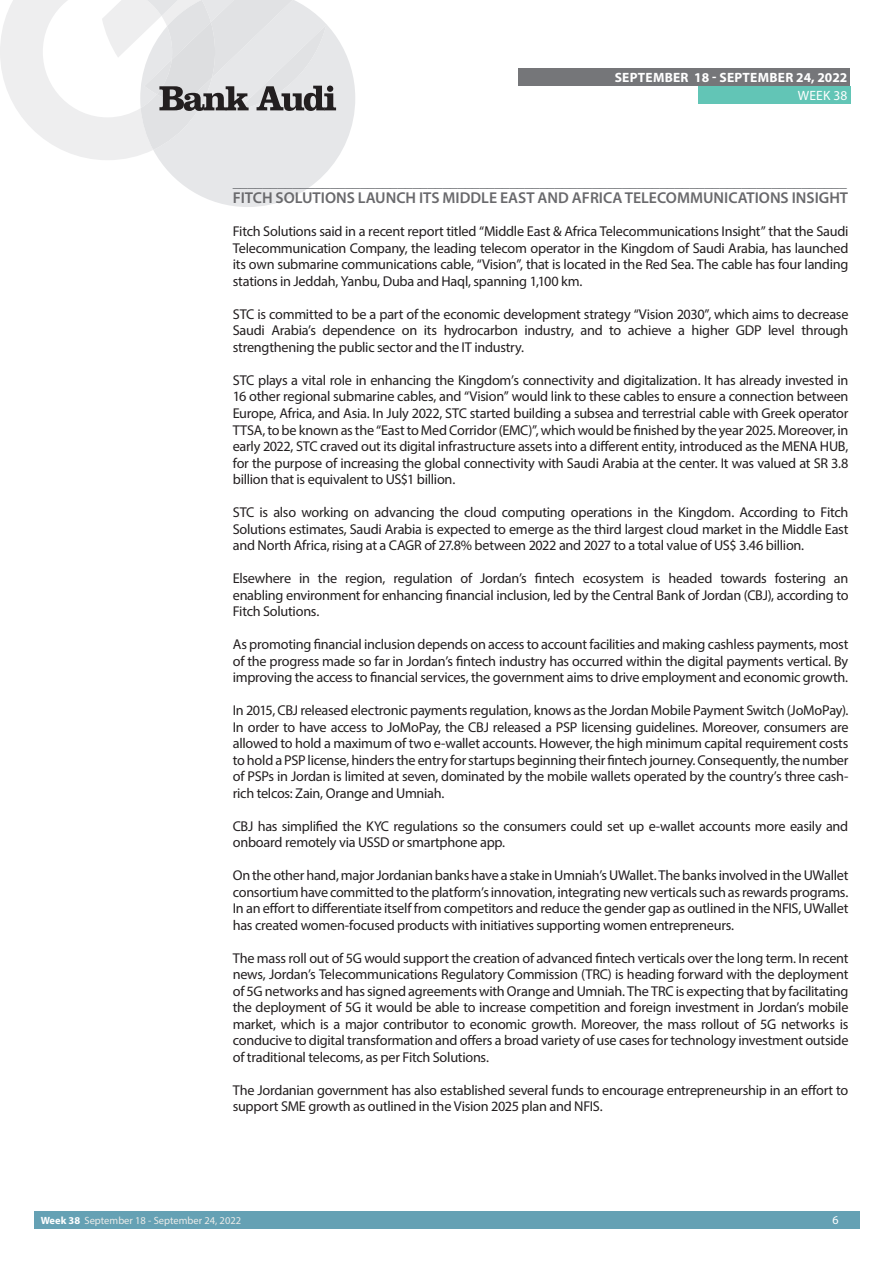
<style>
.page{position:relative;width:893px;height:1263px;background:#fff}
.page>*{position:absolute;margin:0;border:0;box-sizing:border-box;transform-origin:0 0}
.t1{font:600 15.75px "Myriad Pro";color:#69696c}
.t2{font:15.6px "Myriad Pro";color:#707276}
.t3{font:14.25px/16.5px "Myriad Pro";letter-spacing:-.02em;color:#231f20;text-align:justify}
.t4{font:700 13.5px "Myriad Pro";letter-spacing:.02em;color:#fff}
.t5{font:13.5px "Myriad Pro";letter-spacing:.02em;color:#fff}
.t6{font:12px "Myriad Pro";color:#fff}
.t7{font:10.5px "Myriad Pro";color:#ecece9}
.s1{font-weight:700;color:#fff}
</style>
<div class="page">
<div style="left:35px;top:1212px;width:825px;height:17px;background:#65a1b4"></div>
<div style="left:519px;top:68px;width:331px;height:17px;background:#757679"></div>
<div style="left:698px;top:86px;width:152px;height:17px;background:#62c5b6"></div>
<svg style="left:0;top:0;width:355px;height:207px"></svg>
<p class="t4" style="left:615px;top:68px;width:234px">SEPTEMBER 18 - SEPTEMBER 24, 2022</p>
<p class="t5" style="left:798px;top:87px;width:51px">WEEK 38</p>
<p class="t2" style="left:233px;top:172px;width:616px">__________________________________________________________________________________</p>
<p class="t1" style="left:233px;top:188px;width:617px">FITCH SOLUTIONS LAUNCH ITS MIDDLE EAST AND AFRICA TELECOMMUNICATIONS INSIGHT</p>
<p class="t3" style="left:233px;top:223px;width:617px">Fitch Solutions said in a recent report titled “Middle East &amp; Africa Telecommunications Insight” that the Saudi Telecommunication Company, the leading telecom operator in the Kingdom of Saudi Arabia, has launched its own submarine communications cable, “Vision”, that is located in the Red Sea. The cable has four landing stations in Jeddah, Yanbu, Duba and Haql, spanning 1,100 km.</p>
<p class="t3" style="left:233px;top:306px;width:617px">STC is committed to be a part of the economic development strategy “Vision 2030”, which aims to decrease Saudi Arabia’s dependence on its hydrocarbon industry, and to achieve a higher GDP level through strengthening the public sector and the IT industry.</p>
<p class="t3" style="left:233px;top:372px;width:617px">STC plays a vital role in enhancing the Kingdom’s connectivity and digitalization. It has already invested in 16 other regional submarine cables, and “Vision” would link to these cables to ensure a connection between Europe, Africa, and Asia. In July 2022, STC started building a subsea and terrestrial cable with Greek operator TTSA, to be known as the “East to Med Corridor (EMC)”, which would be finished by the year 2025. Moreover, in early 2022, STC craved out its digital infrastructure assets into a different entity, introduced as the MENA HUB, for the purpose of increasing the global connectivity with Saudi Arabia at the center. It was valued at SR 3.8 billion that is equivalent to US$1 billion.</p>
<p class="t3" style="left:233px;top:504px;width:617px">STC is also working on advancing the cloud computing operations in the Kingdom. According to Fitch Solutions estimates, Saudi Arabia is expected to emerge as the third largest cloud market in the Middle East and North Africa, rising at a CAGR of 27.8% between 2022 and 2027 to a total value of US$ 3.46 billion.</p>
<p class="t3" style="left:233px;top:570px;width:617px">Elsewhere in the region, regulation of Jordan’s fintech ecosystem is headed towards fostering an enabling environment for enhancing financial inclusion, led by the Central Bank of Jordan (CBJ), according to Fitch Solutions.</p>
<p class="t3" style="left:233px;top:636px;width:617px">As promoting financial inclusion depends on access to account facilities and making cashless payments, most of the progress made so far in Jordan’s fintech industry has occurred within the digital payments vertical. By improving the access to financial services, the government aims to drive employment and economic growth.</p>
<p class="t3" style="left:233px;top:702px;width:617px">In 2015, CBJ released electronic payments regulation, knows as the Jordan Mobile Payment Switch (JoMoPay).<br>In order to have access to JoMoPay, the CBJ released a PSP licensing guidelines. Moreover, consumers are allowed to hold a maximum of two e-wallet accounts. However, the high minimum capital requirement costs to hold a PSP license, hinders the entry for startups beginning their fintech journey. Consequently, the number of PSPs in Jordan is limited at seven, dominated by the mobile wallets operated by the country’s three cash&shy;rich telcos: Zain, Orange and Umniah.</p>
<p class="t3" style="left:233px;top:817px;width:617px">CBJ has simplified the KYC regulations so the consumers could set up e-wallet accounts more easily and onboard remotely via USSD or smartphone app.</p>
<p class="t3" style="left:233px;top:867px;width:617px">On the other hand, major Jordanian banks have a stake in Umniah’s UWallet. The banks involved in the UWallet consortium have committed to the platform’s innovation, integrating new verticals such as rewards programs.<br>In an effort to differentiate itself from competitors and reduce the gender gap as outlined in the NFIS, UWallet has created women-focused products with initiatives supporting women entrepreneurs.</p>
<p class="t3" style="left:233px;top:949px;width:617px">The mass roll out of 5G would support the creation of advanced fintech verticals over the long term. In recent news, Jordan’s Telecommunications Regulatory Commission (TRC) is heading forward with the deployment of 5G networks and has signed agreements with Orange and Umniah. The TRC is expecting that by facilitating the deployment of 5G it would be able to increase competition and foreign investment in Jordan’s mobile market, which is a major contributor to economic growth. Moreover, the mass rollout of 5G networks is conducive to digital transformation and offers a broad variety of use cases for technology investment outside of traditional telecoms, as per Fitch Solutions.</p>
<p class="t3" style="left:233px;top:1081px;width:617px">The Jordanian government has also established several funds to encourage entrepreneurship in an effort to support SME growth as outlined in the Vision 2025 plan and NFIS.</p>
<p class="t7" style="left:41px;top:1214px;width:202px"><span class="s1">Week 38</span> September 18 - September 24, 2022</p>
<p class="t6" style="left:832px;top:1213px;width:8px">6</p>
</div>
